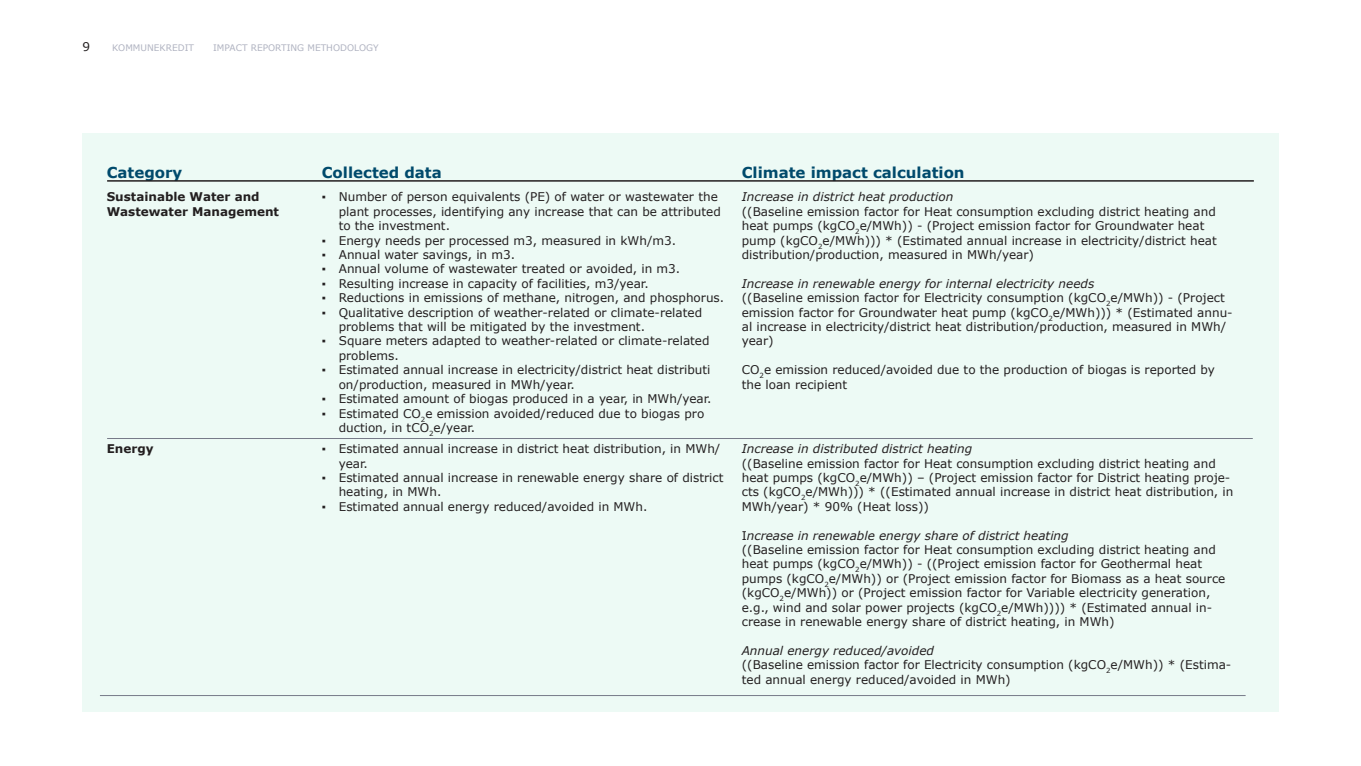
<style>
.page{position:relative;width:1361px;height:766px;background:#fff}
.page>*{position:absolute;margin:0;border:0;box-sizing:border-box;transform-origin:0 0}
.t1{font:700 15px "Verdana";color:#004a6c}
.t2{font:12px/14.4px "Verdana";color:#231f20}
.t3{font:italic 12px "Verdana";color:#231f20}
.t4{font:700 12px/14.4px "Verdana";color:#231f20}
.t5{font:9px "Verdana";color:#b0b3c1}
.s1{font-style:normal}
</style>
<div class="page">
<div style="left:82px;top:133px;width:1196px;height:578px;background:#edfaf5"></div>
<hr style="left:107px;top:180px;width:1147px;height:1px;background:#231f20">
<hr style="left:107px;top:438px;width:1145px;height:1px;background:#777a88">
<hr style="left:100px;top:695px;width:1145px;height:1px;background:#777a88">
<p class="t2" style="left:82px;top:39px;width:9px">9</p>
<p class="t5" style="left:112px;top:41px;width:83px">KOMMUNEKREDIT</p>
<p class="t5" style="left:213px;top:41px;width:167px">IMPACT REPORTING METHODOLOGY</p>
<p class="t1" style="left:107px;top:162px;width:77px">Category</p>
<p class="t1" style="left:322px;top:162px;width:121px">Collected data</p>
<p class="t1" style="left:742px;top:162px;width:224px">Climate impact calculation</p>
<p class="t4" style="left:107px;top:189px;width:174px">Sustainable Water and<br>Wastewater Management</p>
<p class="t2" style="left:339px;top:190px;width:384px;text-indent:-17px">▪ Number of person equivalents (PE) of water or wastewater the plant processes, identifying any increase that can be attributed to the investment.</p>
<p class="t2" style="left:322px;top:233px;width:356px">▪ Energy needs per processed m3, measured in kWh/m3.</p>
<p class="t2" style="left:322px;top:247px;width:195px">▪ Annual water savings, in m3.</p>
<p class="t2" style="left:322px;top:262px;width:360px">▪ Annual volume of wastewater treated or avoided, in m3.</p>
<p class="t2" style="left:322px;top:276px;width:328px">▪ Resulting increase in capacity of facilities, m3/year.</p>
<p class="t2" style="left:322px;top:290px;width:404px">▪ Reductions in emissions of methane, nitrogen, and phosphorus.</p>
<p class="t2" style="left:339px;top:305px;width:365px;text-indent:-17px">▪ Qualitative description of weather-related or climate-related problems that will be mitigated by the investment.</p>
<p class="t2" style="left:339px;top:334px;width:372px;text-indent:-17px">▪ Square meters adapted to weather-related or climate-related problems.</p>
<p class="t2" style="left:339px;top:362px;width:373px;text-indent:-17px">▪ Estimated annual increase in electricity/district heat distributi on/production, measured in MWh/year.</p>
<p class="t2" style="left:322px;top:391px;width:391px">▪ Estimated amount of biogas produced in a year, in MWh/year.</p>
<p class="t2" style="left:339px;top:406px;width:367px;text-indent:-17px">▪ Estimated CO<sub>2</sub>e emission avoided/reduced due to biogas pro duction, in tCO<sub>2</sub>e/year.</p>
<p class="t3" style="left:742px;top:189px;width:213px">Increase in district heat production</p>
<p class="t2" style="left:742px;top:204px;width:476px">((Baseline emission factor for Heat consumption excluding district heating and heat pumps (kgCO<sub>2</sub>e/MWh)) - (Project emission factor for Groundwater heat pump (kgCO<sub>2</sub>e/MWh))) * (Estimated annual increase in electricity/district heat distribution/production, measured in MWh/year)</p>
<p class="t3" style="left:742px;top:275px;width:354px">Increase in renewable energy for internal electricity needs</p>
<p class="t2" style="left:742px;top:290px;width:492px">((Baseline emission factor for Electricity consumption (kgCO<sub>2</sub>e/MWh)) - (Project emission factor for Groundwater heat pump (kgCO<sub>2</sub>e/MWh))) * (Estimated annu&shy;al increase in electricity/district heat distribution/production, measured in MWh/ year)</p>
<p class="t2" style="left:742px;top:362px;width:474px">CO<sub>2</sub>e emission reduced/avoided due to the production of biogas is reported by the loan recipient</p>
<p class="t4" style="left:107px;top:441px;width:48px">Energy</p>
<p class="t2" style="left:339px;top:441px;width:383px;text-indent:-17px">▪ Estimated annual increase in district heat distribution, in MWh/ year.</p>
<p class="t2" style="left:339px;top:470px;width:386px;text-indent:-17px">▪ Estimated annual increase in renewable energy share of district heating, in MWh.</p>
<p class="t2" style="left:322px;top:499px;width:327px">▪ Estimated annual energy reduced/avoided in MWh.</p>
<p class="t3" style="left:742px;top:440px;width:232px">Increase in distributed district heating</p>
<p class="t2" style="left:742px;top:455px;width:493px">((Baseline emission factor for Heat consumption excluding district heating and heat pumps (kgCO<sub>2</sub>e/MWh)) – (Project emission factor for District heating proje&shy;cts (kgCO<sub>2</sub>e/MWh))) * ((Estimated annual increase in district heat distribution, in MWh/year) * 90% (Heat loss))</p>
<p class="t3" style="left:742px;top:527px;width:328px"><span class="s1">I</span>ncrease in renewable energy share of district heating</p>
<p class="t2" style="left:742px;top:542px;width:485px">((Baseline emission factor for Heat consumption excluding district heating and heat pumps (kgCO<sub>2</sub>e/MWh)) - ((Project emission factor for Geothermal heat pumps (kgCO<sub>2</sub>e/MWh)) or (Project emission factor for Biomass as a heat source (kgCO<sub>2</sub>e/MWh)) or (Project emission factor for Variable electricity generation, e.g., wind and solar power projects (kgCO<sub>2</sub>e/MWh)))) * (Estimated annual in&shy;crease in renewable energy share of district heating, in MWh)</p>
<p class="t3" style="left:742px;top:642px;width:194px">Annual energy reduced/avoided</p>
<p class="t2" style="left:742px;top:657px;width:491px">((Baseline emission factor for Electricity consumption (kgCO<sub>2</sub>e/MWh)) * (Estima&shy;ted annual energy reduced/avoided in MWh)</p>
</div>
